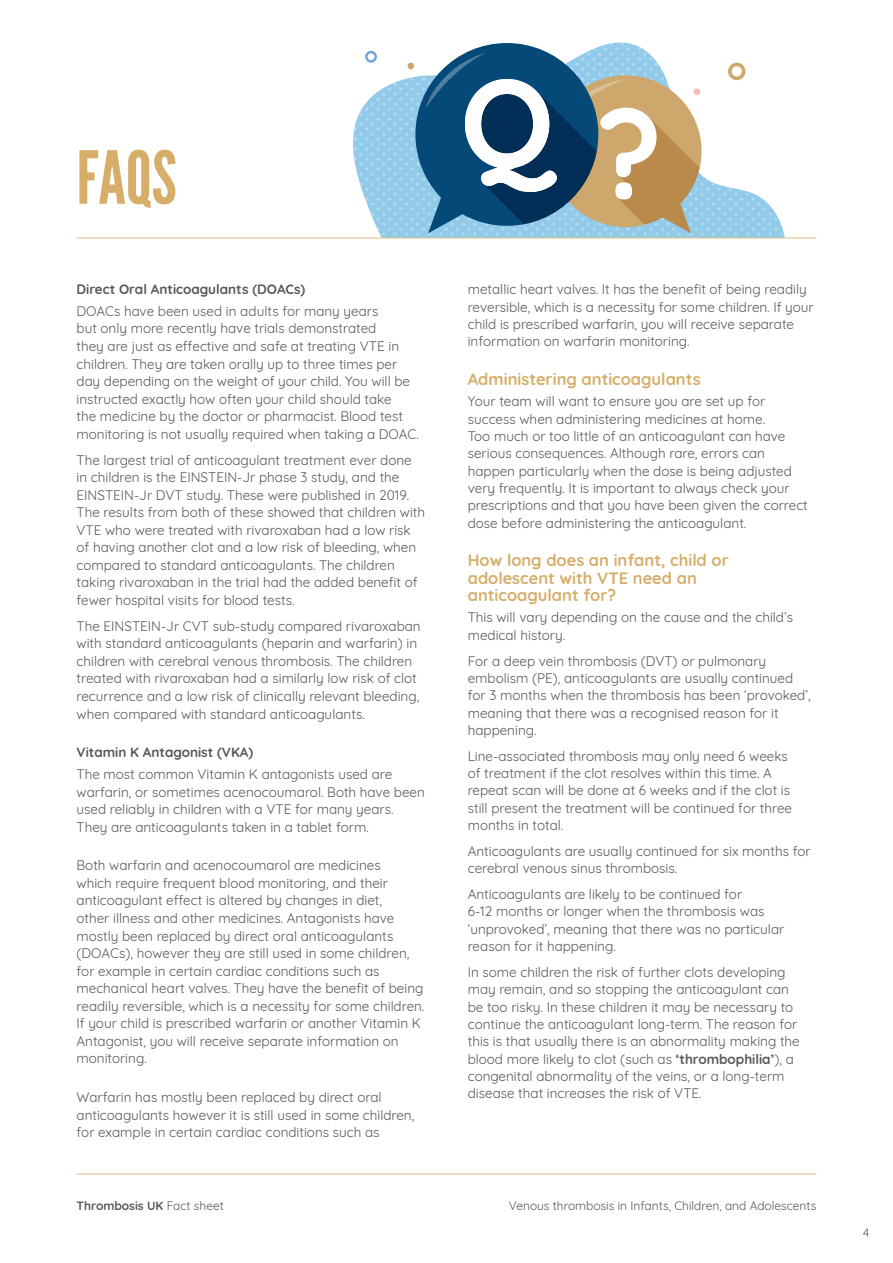
<style>
.page{position:relative;width:893px;height:1263px;background:#fff}
.page>*{position:absolute;margin:0;border:0;box-sizing:border-box;transform-origin:0 0}
.t1{font:72.9px "League Gothic";color:#d6ae6a}
.t2{font:700 16.5px/17.4px "Quicksand";color:#d6ae6a}
.t3{font:13.5px/17.5px "Quicksand";color:#575756}
.t4{font:700 13.5px "Quicksand";color:#575756}
.t5{font:12px "Quicksand";color:#575756}
.t6{font:700 12px "Quicksand";color:#575756}
.s1{font-weight:700}
.s2{font-weight:400}
</style>
<div class="page">
<svg style="left:348px;top:43px;width:440px;height:195px"></svg>
<div style="left:407px;top:63px;width:7px;height:6px;background:#cea76c;border-radius:50%"></div>
<hr style="left:77px;top:238px;width:739px;height:1px;background:#dfbe88">
<hr style="left:77px;top:1174px;width:739px;height:1px;background:#dfbe88">
<h1 class="t1" style="left:77px;top:134px;width:102px">FAQS</h1>
<p class="t4" style="left:77px;top:278px;width:230px">Direct Oral Anticoagulants (DOACs)</p>
<p class="t3" style="left:77px;top:301px;width:344px">DOACs have been used in adults for many years<br>but only more recently have trials demonstrated<br>they are just as effective and safe at treating VTE in children. They are taken orally up to three times per day depending on the weight of your child. You will be instructed exactly how often your child should take<br>the medicine by the doctor or pharmacist. Blood test monitoring is not usually required when taking a DOAC.</p>
<p class="t3" style="left:77px;top:450px;width:350px">The largest trial of anticoagulant treatment ever done in children is the EINSTEIN-Jr phase 3 study, and the EINSTEIN-Jr DVT study. These were published in 2019.<br>The results from both of these showed that children with VTE who were treated with rivaroxaban had a low risk of having another clot and a low risk of bleeding, when compared to standard anticoagulants. The children taking rivaroxaban in the trial had the added benefit of fewer hospital visits for blood tests.</p>
<p class="t3" style="left:77px;top:616px;width:346px">The EINSTEIN-Jr CVT sub-study compared rivaroxaban with standard anticoagulants (heparin and warfarin) in children with cerebral venous thrombosis. The children treated with rivaroxaban had a similarly low risk of clot recurrence and a low risk of clinically relevant bleeding, when compared with standard anticoagulants.</p>
<p class="t4" style="left:77px;top:741px;width:178px">Vitamin K Antagonist (VKA)</p>
<p class="t3" style="left:77px;top:764px;width:350px">The most common Vitamin K antagonists used are warfarin, or sometimes acenocoumarol. Both have been used reliably in children with a VTE for many years.<br>They are anticoagulants taken in a tablet form.</p>
<p class="t3" style="left:77px;top:855px;width:349px">Both warfarin and acenocoumarol are medicines<br>which require frequent blood monitoring, and their anticoagulant effect is altered by changes in diet,<br>other illness and other medicines. Antagonists have mostly been replaced by direct oral anticoagulants (DOACs), however they are still used in some children, for example in certain cardiac conditions such as mechanical heart valves. They have the benefit of being readily reversible, which is a necessity for some children.<br>If your child is prescribed warfarin or another Vitamin K Antagonist, you will receive separate information on monitoring.</p>
<p class="t3" style="left:77px;top:1087px;width:339px">Warfarin has mostly been replaced by direct oral anticoagulants however it is still used in some children, for example in certain cardiac conditions such as</p>
<p class="t3" style="left:468px;top:279px;width:348px">metallic heart valves. It has the benefit of being readily reversible, which is a necessity for some children. If your child is prescribed warfarin, you will receive separate information on warfarin monitoring.</p>
<p class="t2" style="left:468px;top:369px;width:235px">Administering anticoagulants</p>
<p class="t3" style="left:468px;top:391px;width:342px">Your team will want to ensure you are set up for success when administering medicines at home.<br>Too much or too little of an anticoagulant can have serious consequences. Although rare, errors can happen particularly when the dose is being adjusted very frequently. It is important to always check your prescriptions and that you have been given the correct dose before administering the anticoagulant.</p>
<p class="t2" style="left:468px;top:550px;width:263px">How long does an infant, child or adolescent with VTE need an anticoagulant for?</p>
<p class="t3" style="left:468px;top:608px;width:327px">This will vary depending on the cause and the child’s medical history.</p>
<p class="t3" style="left:468px;top:651px;width:344px">For a deep vein thrombosis (DVT) or pulmonary embolism (PE), anticoagulants are usually continued for 3 months when the thrombosis has been ‘provoked’, meaning that there was a recognised reason for it happening.</p>
<p class="t3" style="left:468px;top:746px;width:326px">Line-associated thrombosis may only need 6 weeks of treatment if the clot resolves within this time. A repeat scan will be done at 6 weeks and if the clot is still present the treatment will be continued for three months in total.</p>
<p class="t3" style="left:468px;top:841px;width:344px">Anticoagulants are usually continued for six months for cerebral venous sinus thrombosis.</p>
<p class="t3" style="left:468px;top:884px;width:318px">Anticoagulants are likely to be continued for<br>6-12 months or longer when the thrombosis was ‘unprovoked’, meaning that there was no particular reason for it happening.</p>
<p class="t3" style="left:468px;top:962px;width:334px">In some children the risk of further clots developing may remain, and so stopping the anticoagulant can be too risky. In these children it may be necessary to continue the anticoagulant long-term. The reason for this is that usually there is an abnormality making the blood more likely to clot (such as <span class="s1">‘thrombophilia’</span>), a congenital abnormality of the veins, or a long-term disease that increases the risk of VTE.</p>
<p class="t6" style="left:77px;top:1195px;width:149px">Thrombosis UK <span class="s2">Fact sheet</span></p>
<p class="t5" style="left:509px;top:1196px;width:309px">Venous thrombosis in Infants, Children, and Adolescents</p>
<p class="t5" style="left:863px;top:1223px;width:8px">4</p>
</div>
